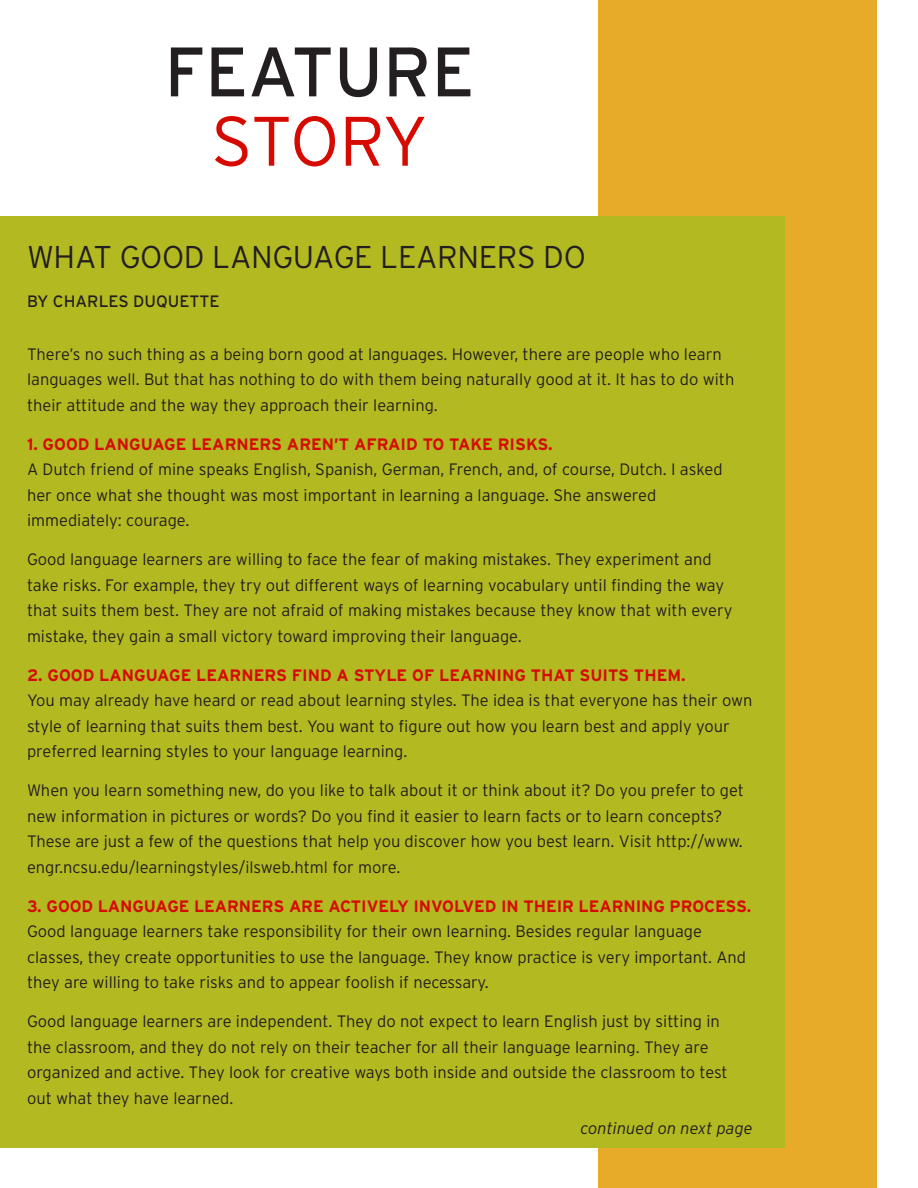
<style>
.page{position:relative;width:918px;height:1188px;background:#fff}
.page>*{position:absolute;margin:0;border:0;box-sizing:border-box;transform-origin:0 0}
.t1{font:69.75px/69.3px "Interstate";color:#231f20;text-align:center}
.t2{font:300 31.5px "Interstate";letter-spacing:-.01em;color:#231f20}
.t3{font:300 16.5px/25.5px "Interstate";color:#231f20}
.Heading_3{font:700 16.5px "Interstate";color:#d60a00}
.t4{font:italic 300 16.5px "Interstate";color:#231f20}
.t5{font:16.5px "Interstate";color:#231f20}
.s1{font-weight:300;color:#d60a00}
</style>
<div class="page">
<div style="left:598px;top:0;width:280px;height:1188px;background:#e8ab29"></div>
<div style="left:0;top:216px;width:784px;height:932px;background:#b3ba21"></div>
<p class="t1" style="left:165px;top:37px;width:311px">FEATURE<br><span class="s1">STORY</span></p>
<p class="t2" style="left:27px;top:238px;width:560px">WHAT GOOD LANGUAGE LEARNERS DO</p>
<p class="t5" style="left:27px;top:291px;width:194px">BY CHARLES DUQUETTE</p>
<p class="t3" style="left:27px;top:341px;width:709px">There’s no such thing as a being born good at languages. However, there are people who learn languages well. But that has nothing to do with them being naturally good at it. It has to do with their attitude and the way they approach their learning.</p>
<p class="Heading_3" style="left:27px;top:434px;width:527px">1. GOOD LANGUAGE LEARNERS AREN’T AFRAID TO TAKE RISKS.</p>
<p class="t3" style="left:27px;top:457px;width:697px">A Dutch friend of mine speaks English, Spanish, German, French, and, of course, Dutch. I asked her once what she thought was most important in learning a language. She answered immediately: courage.</p>
<p class="t3" style="left:27px;top:547px;width:707px">Good language learners are willing to face the fear of making mistakes. They experiment and take risks. For example, they try out different ways of learning vocabulary until finding the way that suits them best. They are not afraid of making mistakes because they know that with every mistake, they gain a small victory toward improving their language.</p>
<p class="Heading_3" style="left:27px;top:665px;width:660px">2. GOOD LANGUAGE LEARNERS FIND A STYLE OF LEARNING THAT SUITS THEM.</p>
<p class="t3" style="left:27px;top:688px;width:727px">You may already have heard or read about learning styles. The idea is that everyone has their own style of learning that suits them best. You want to figure out how you learn best and apply your preferred learning styles to your language learning.</p>
<p class="t3" style="left:27px;top:778px;width:719px">When you learn something new, do you like to talk about it or think about it? Do you prefer to get new information in pictures or words? Do you find it easier to learn facts or to learn concepts?<br>These are just a few of the questions that help you discover how you best learn. Visit http://www. engr.ncsu.edu/learningstyles/ilsweb.html for more.</p>
<p class="Heading_3" style="left:27px;top:896px;width:726px">3. GOOD LANGUAGE LEARNERS ARE ACTIVELY INVOLVED IN THEIR LEARNING PROCESS.</p>
<p class="t3" style="left:27px;top:919px;width:721px">Good language learners take responsibility for their own learning. Besides regular language classes, they create opportunities to use the language. They know practice is very important. And they are willing to take risks and to appear foolish if necessary.</p>
<p class="t3" style="left:27px;top:1009px;width:702px">Good language learners are independent. They do not expect to learn English just by sitting in the classroom, and they do not rely on their teacher for all their language learning. They are organized and active. They look for creative ways both inside and outside the classroom to test out what they have learned.</p>
<p class="t4" style="left:580px;top:1118px;width:174px">continued on next page</p>
</div>
